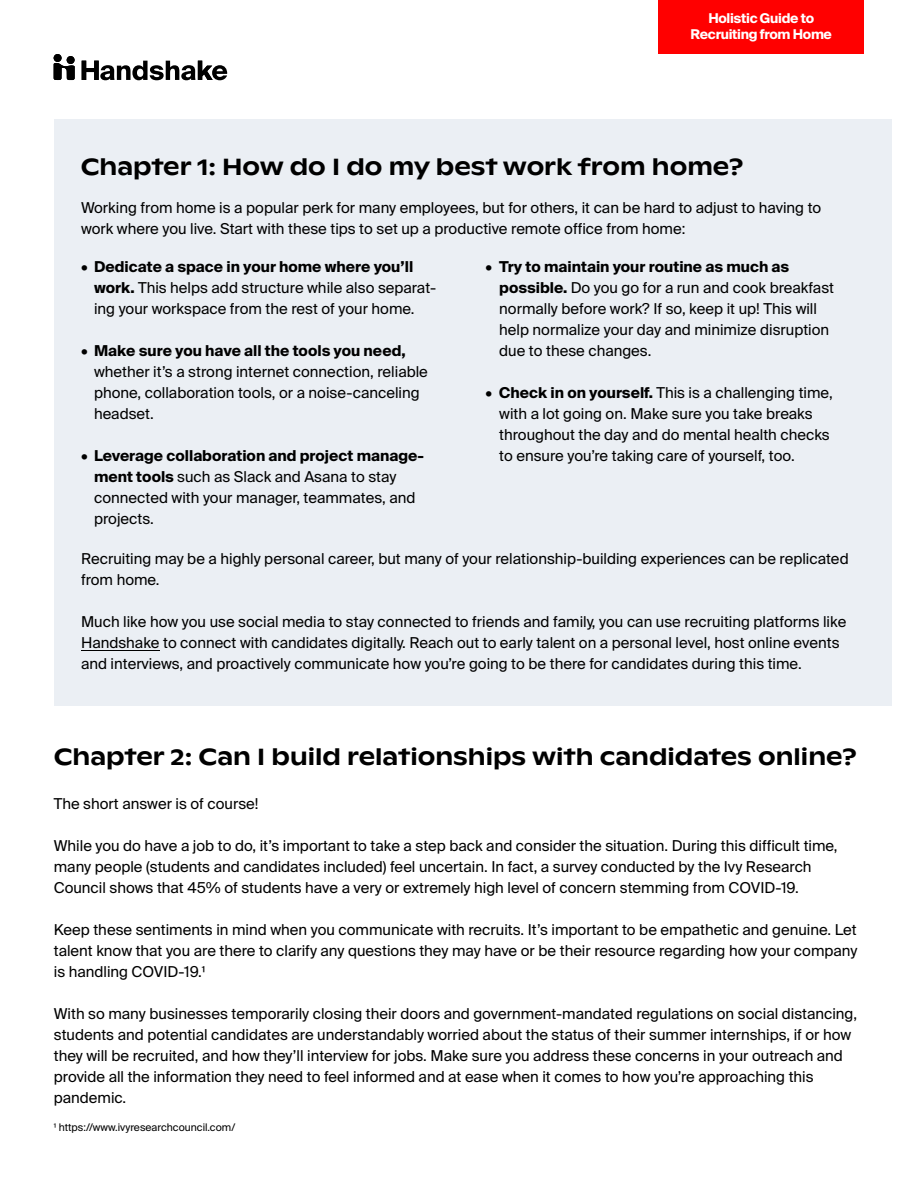
<style>
.page{position:relative;width:918px;height:1188px;background:#fff}
.page>*{position:absolute;margin:0;border:0;box-sizing:border-box;transform-origin:0 0}
.t1{font:500 23.25px "Ginto Nord";color:#000}
.t2{font:15px/21px "Suisse Intl";color:#000}
.t3{font:700 13.5px/16.2px "Suisse Intl";letter-spacing:-.025em;color:#fff;text-align:center}
.t4{font:10.5px "Suisse Intl";color:#000}
.s1{font-weight:700}
</style>
<div class="page">
<div style="left:54px;top:119px;width:837px;height:586px;background:#ebeff4"></div>
<div style="left:659px;top:0;width:205px;height:54px;background:#f00"></div>
<svg style="left:54px;top:54px;width:21px;height:26px"></svg>
<div style="left:54px;top:54px;width:8px;height:8px;background:#000;border-radius:50%"></div>
<div style="left:67px;top:56px;width:8px;height:8px;background:#000;border-radius:50%"></div>
<svg style="left:82px;top:61px;width:145px;height:19px"></svg>
<hr style="left:81px;top:650px;width:79px;height:1px;background:#000">
<p class="t3" style="left:691px;top:10px;width:143px">Holistic Guide to<br>Recruiting from Home</p>
<h1 class="t1" style="left:81px;top:150px;width:664px">Chapter 1: How do I do my best work from home?</h1>
<p class="t2" style="left:81px;top:198px;width:742px">Working from home is a popular perk for many employees, but for others, it can be hard to adjust to having to work where you live. Start with these tips to set up a productive remote office from home:</p>
<p class="t2" style="left:94px;top:256px;width:344px;text-indent:-13px">• <span class="s1">Dedicate a space in your home where you’ll work.</span> This helps add structure while also separat&shy;ing your workspace from the rest of your home.</p>
<p class="t2" style="left:94px;top:340px;width:335px;text-indent:-13px">• <span class="s1">Make sure you have all the tools you need, </span>whether it’s a strong internet connection, reliable phone, collaboration tools, or a noise-canceling headset.</p>
<p class="t2" style="left:94px;top:445px;width:331px;text-indent:-13px">• <span class="s1">Leverage collaboration and project manage&shy;ment tools</span> such as Slack and Asana to stay connected with your manager, teammates, and projects.</p>
<p class="t2" style="left:499px;top:256px;width:336px"><span class="s1">Try to maintain your routine as much as possible.</span> Do you go for a run and cook breakfast normally before work? If so, keep it up! This will help normalize your day and minimize disruption due to these changes.</p>
<p class="t2" style="left:499px;top:382px;width:335px"><span class="s1">Check in on yourself.</span> This is a challenging time, with a lot going on. Make sure you take breaks throughout the day and do mental health checks to ensure you’re taking care of yourself, too.</p>
<p class="t2" style="left:485px;top:256px;width:8px">•</p>
<p class="t2" style="left:485px;top:382px;width:8px">•</p>
<p class="t2" style="left:81px;top:548px;width:769px">Recruiting may be a highly personal career, but many of your relationship-building experiences can be replicated from home.</p>
<p class="t2" style="left:81px;top:611px;width:767px">Much like how you use social media to stay connected to friends and family, you can use recruiting platforms like<br>Handshake to connect with candidates digitally. Reach out to early talent on a personal level, host online events and interviews, and proactively communicate how you’re going to be there for candidates during this time.</p>
<h1 class="t1" style="left:54px;top:740px;width:804px">Chapter 2: Can I build relationships with candidates online?</h1>
<p class="t2" style="left:54px;top:793px;width:206px">The short answer is of course!</p>
<p class="t2" style="left:54px;top:835px;width:785px">While you do have a job to do, it’s important to take a step back and consider the situation. During this difficult time, many people (students and candidates included) feel uncertain. In fact, a survey conducted by the Ivy Research<br>Council shows that 45% of students have a very or extremely high level of concern stemming from COVID-19.</p>
<p class="t2" style="left:54px;top:919px;width:805px;text-align:justify">Keep these sentiments in mind when you communicate with recruits. It’s important to be empathetic and genuine. Let talent know that you are there to clarify any questions they may have or be their resource regarding how your company is handling COVID-19.1</p>
<p class="t2" style="left:54px;top:1003px;width:805px">With so many businesses temporarily closing their doors and government-mandated regulations on social distancing, students and potential candidates are understandably worried about the status of their summer internships, if or how they will be recruited, and how they’ll interview for jobs. Make sure you address these concerns in your outreach and provide all the information they need to feel informed and at ease when it comes to how you’re approaching this pandemic.</p>
<p class="t4" style="left:54px;top:1121px;width:183px">1 https://www.ivyresearchcouncil.com/</p>
</div>
